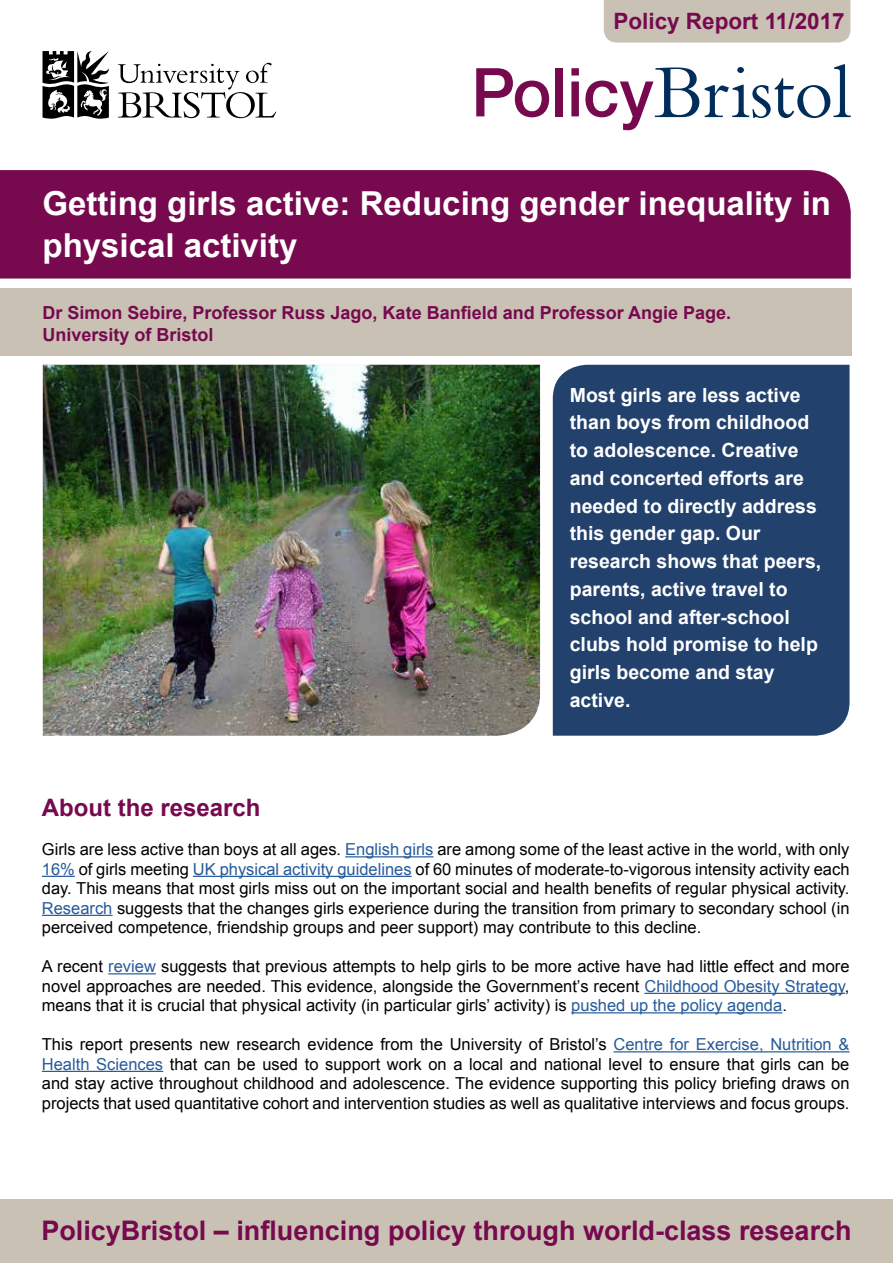
<style>
.page{position:relative;width:893px;height:1263px;background:#fff}
.page>*{position:absolute;margin:0;border:0;box-sizing:border-box;transform-origin:0 0}
.t1{font:700 33px/42px "Arial";color:#fff}
.t2{font:700 27px "Arial";color:#77094f}
.t3{font:700 24px "Arial";color:#77094f}
.t4{font:700 22.5px "Arial";color:#77094f}
.t5{font:700 19.5px/27.8px "Arial";color:#fff}
.t6{font:700 18px/22.5px "Arial";color:#77094f}
.t7{font:16.5px/19.5px "Arial";color:#000;text-align:justify}
.s1{color:#275b9b}
</style>
<div class="page">
<hr style="left:345px;top:856px;width:88px;height:1px;background:#275b9b">
<hr style="left:42px;top:876px;width:33px;height:1px;background:#275b9b">
<hr style="left:193px;top:876px;width:219px;height:1px;background:#275b9b">
<hr style="left:42px;top:915px;width:70px;height:1px;background:#275b9b">
<hr style="left:108px;top:973px;width:48px;height:1px;background:#275b9b">
<hr style="left:644px;top:993px;width:201px;height:1px;background:#275b9b">
<hr style="left:571px;top:1012px;width:211px;height:1px;background:#275b9b">
<hr style="left:614px;top:1051px;width:235px;height:1px;background:#275b9b">
<hr style="left:42px;top:1071px;width:121px;height:1px;background:#275b9b">
<div style="left:0;top:288px;width:852px;height:68px;background:#c9c2b4"></div>
<div style="left:0;top:1199px;width:893px;height:64px;background:#c9c2b4"></div>
<svg style="left:118px;top:63px;width:158px;height:55px"></svg>
<svg style="left:43px;top:51px;width:66px;height:68px"></svg>
<svg style="left:476px;top:68px;width:73px;height:49px"></svg>
<div style="left:556px;top:68px;width:7px;height:48px;background:#77094f"></div>
<svg style="left:571px;top:68px;width:8px;height:48px"></svg>
<svg style="left:585px;top:67px;width:114px;height:63px"></svg>
<svg style="left:705px;top:64px;width:146px;height:54px"></svg>
<div style="left:0;top:170px;width:851px;height:109px;background:#77094f"></div>
<img style="left:43px;top:365px;width:497px;height:371px">
<div style="left:604px;top:0;width:246px;height:43px;background:#c9c2b4"></div>
<div style="left:553px;top:365px;width:296px;height:371px;background:#23416d"></div>
<h3 class="t4" style="left:613px;top:6px;width:233px">Policy Report 11/2017</h3>
<h1 class="t1" style="left:43px;top:184px;width:790px">Getting girls active: Reducing gender inequality in physical activity</h1>
<p class="t6" style="left:43px;top:302px;width:690px">Dr Simon Sebire, Professor Russ Jago, Kate Banfield and Professor Angie Page.<br>University of Bristol</p>
<p class="t5" style="left:570px;top:381px;width:253px">Most girls are less active than boys from childhood to adolescence. Creative and concerted efforts are needed to directly address this gender gap. Our research shows that peers, parents, active travel to school and after-school clubs hold promise to help girls become and stay active.</p>
<h3 class="t3" style="left:42px;top:792px;width:220px">About the research</h3>
<p class="t7" style="left:42px;top:840px;width:809px">Girls are less active than boys at all ages. <span class="s1">English girls</span> are among some of the least active in the world, with only <span class="s1">16%</span> of girls meeting <span class="s1">UK physical activity guidelines</span> of 60 minutes of moderate-to-vigorous intensity activity each day. This means that most girls miss out on the important social and health benefits of regular physical activity.<br><span class="s1">Research</span> suggests that the changes girls experience during the transition from primary to secondary school (in perceived competence, friendship groups and peer support) may contribute to this decline.</p>
<p class="t7" style="left:42px;top:957px;width:809px">A recent <span class="s1">review</span> suggests that previous attempts to help girls to be more active have had little effect and more novel approaches are needed. This evidence, alongside the Government’s recent <span class="s1">Childhood Obesity Strategy</span>, means that it is crucial that physical activity (in particular girls’ activity) is <span class="s1">pushed up the policy agenda</span>.</p>
<p class="t7" style="left:42px;top:1035px;width:809px">This report presents new research evidence from the University of Bristol’s <span class="s1">Centre for Exercise, Nutrition &amp; Health Sciences</span> that can be used to support work on a local and national level to ensure that girls can be and stay active throughout childhood and adolescence. The evidence supporting this policy briefing draws on projects that used quantitative cohort and intervention studies as well as qualitative interviews and focus groups.</p>
<h2 class="t2" style="left:41px;top:1212px;width:812px">PolicyBristol – influencing policy through world-class research</h2>
</div>
